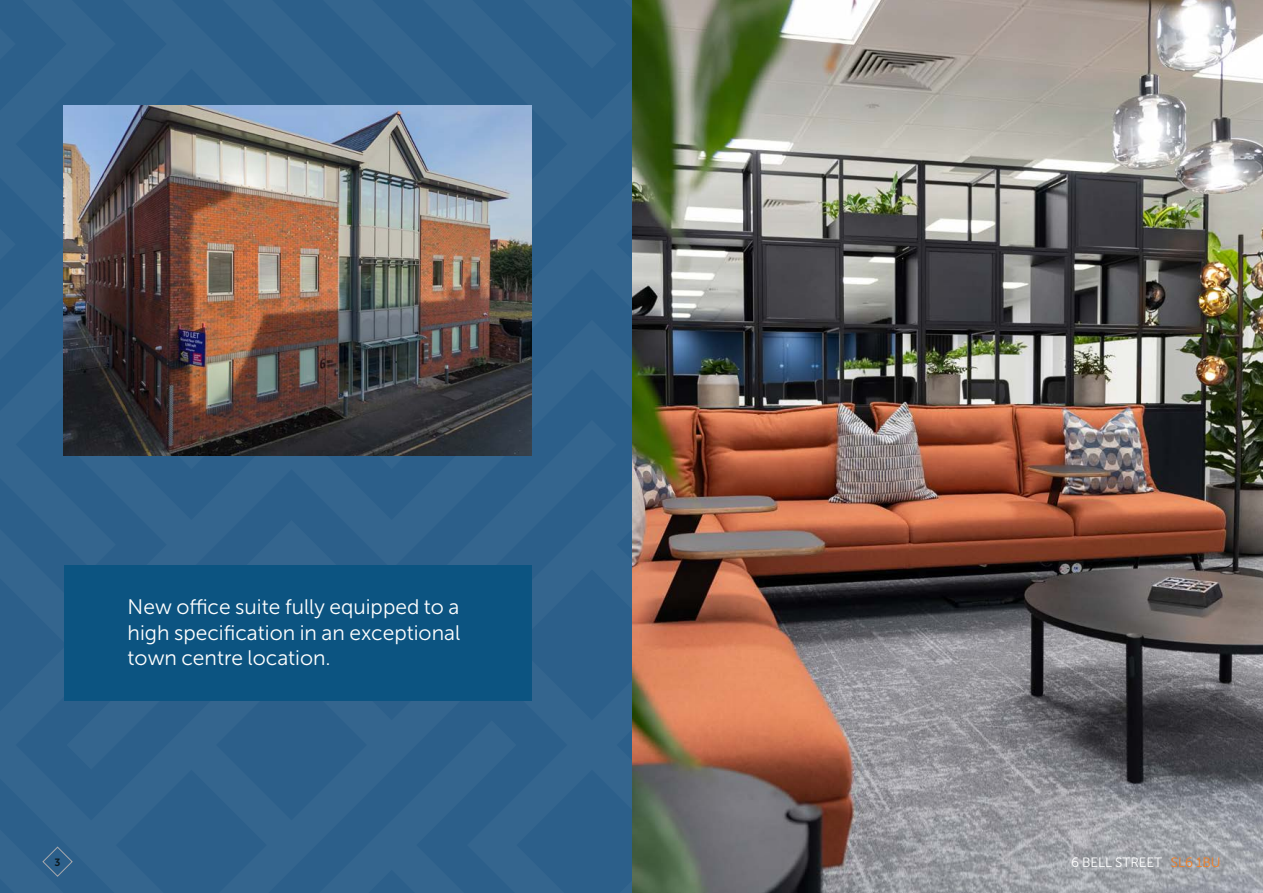
<style>
.page{position:relative;width:1263px;height:893px;background:#fff}
.page>*{position:absolute;margin:0;border:0;box-sizing:border-box;transform-origin:0 0}
.t1{font:21px/25.5px "Museo Sans 300";color:#fff;text-align:justify}
.t2{font:13.5px "Museo Sans 300";color:#fff}
.t3{font:10.5px "Museo Sans 700";color:#0b171c}
.s1{color:#f57f21}
</style>
<div class="page">
<div style="left:0;top:0;width:632px;height:119px;background:#2c5f8a"></div>
<div style="left:0;top:119px;width:632px;height:774px;background:#2c5f8a"></div>
<div style="left:302px;top:720px;width:214px;height:173px;background:#2f618b"></div>
<img style="left:632px;top:0;width:631px;height:893px">
<img style="left:64px;top:105px;width:467px;height:350px">
<div style="left:0;top:820px;width:81px;height:73px;background:#2d608a"></div>
<div style="left:64px;top:566px;width:467px;height:135px;background:#0c5481"></div>
<p class="t1" style="left:128px;top:594px;width:334px">New office suite fully equipped to a high specification in an exceptional town centre location.</p>
<p class="t3" style="left:55px;top:856px;width:8px">3</p>
<p class="t2" style="left:1071px;top:855px;width:151px">6 BELL STREET <span class="s1">SL6 1BU</span></p>
</div>
